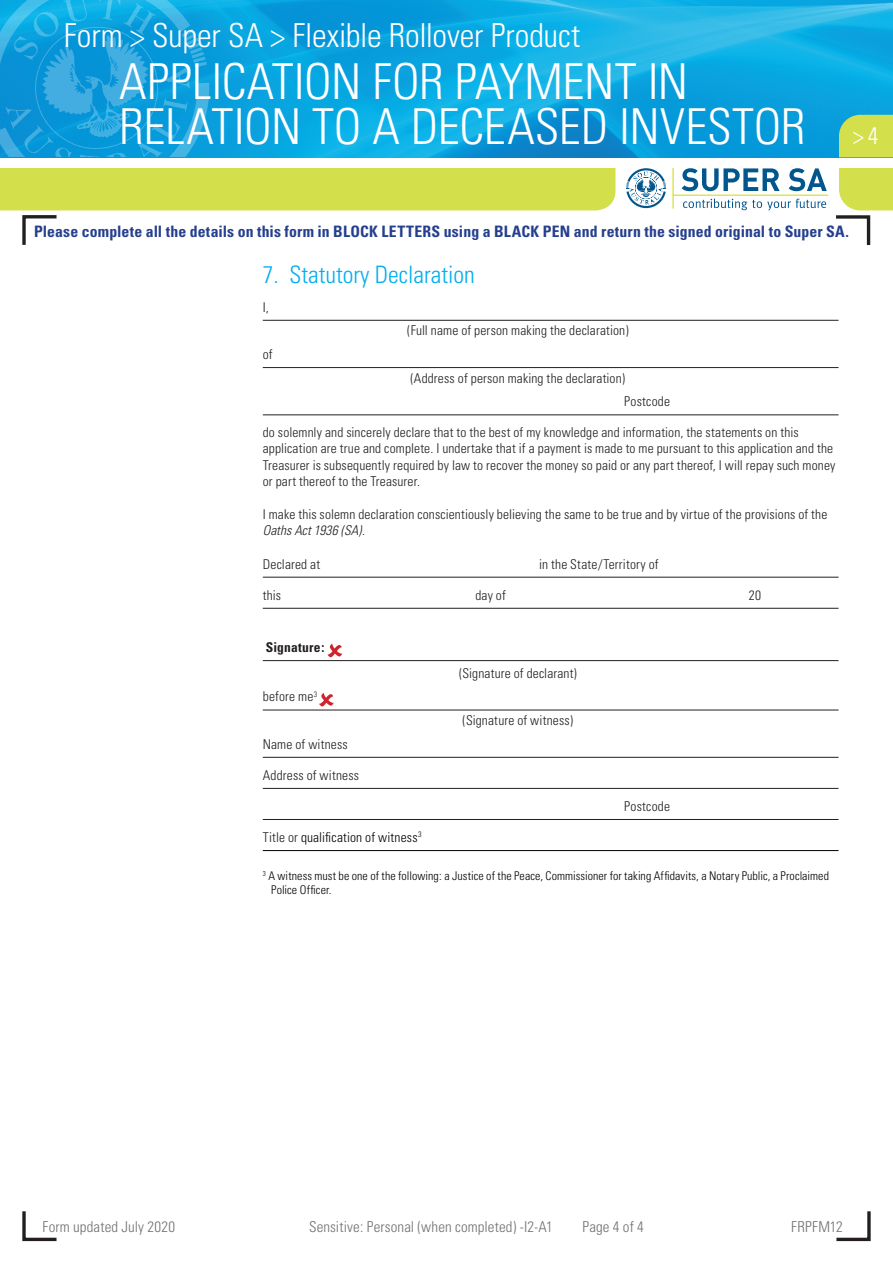
<style>
.page{position:relative;width:893px;height:1263px;background:#fff}
.page>*{position:absolute;margin:0;border:0;box-sizing:border-box;transform-origin:0 0}
.t1{font:300 condensed 49.5px/44.2px "Univers";letter-spacing:-.005em;color:#fff}
.t2{font:300 condensed 33px "Univers";letter-spacing:-.005em;color:#fff}
.Blue_Numbered_Headin{font:300 condensed 24px "Univers";color:#00aeef}
.t3{font:300 condensed 24px "Univers";color:#fff}
.t4{font:700 condensed 15.75px "Univers";letter-spacing:.005em;color:#253f8e}
.t5{font:300 condensed 15px "Univers";letter-spacing:.01em;color:#717074}
.Question_Text{font:300 condensed 13.5px/16.2px "Univers";letter-spacing:.01em;color:#231f20}
.Line_Label{font:300 condensed 13.5px "Univers";letter-spacing:.01em;color:#231f20}
.Question_Underline{font:300 condensed 13.5px "Univers";letter-spacing:.015em;color:#231f20}
.Declared_at{font:300 condensed 13.5px "Univers";letter-spacing:.015em;color:#231f20}
.Postcode_Tabbed{font:300 condensed 13.5px "Univers";letter-spacing:.01em;color:#000}
.Postcode_Tabbed-2{font:300 condensed 13.5px "Univers";letter-spacing:.015em;color:#231f20}
.This_day_of{font:300 condensed 13.5px "Univers";letter-spacing:.01em;color:#231f20}
.Signature_Date{font:700 condensed 13.5px "Univers";letter-spacing:.015em;color:#231f20}
.Footnote{font:300 condensed 12px/14.4px "Univers";letter-spacing:.005em;color:#000}
.s1{font-style:italic}
.s2{color:#231f20}
</style>
<div class="page">
<svg style="left:836px;top:1211px;width:35px;height:31px"></svg>
<svg style="left:22px;top:1211px;width:35px;height:31px"></svg>
<img style="left:212px;top:0;width:681px;height:157px">
<div style="left:839px;top:115px;width:54px;height:42px;background:#d4df4c"></div>
<svg style="left:836px;top:168px;width:57px;height:77px"></svg>
<svg style="left:0;top:168px;width:615px;height:77px"></svg>
<svg style="left:682px;top:168px;width:98px;height:23px"></svg>
<svg style="left:789px;top:168px;width:38px;height:23px"></svg>
<svg style="left:683px;top:199px;width:143px;height:11px"></svg>
<hr style="left:672px;top:168px;width:2px;height:41px;background:#d8e039">
<hr style="left:673px;top:195px;width:155px;height:1px;background:#d8e039">
<svg style="left:626px;top:168px;width:40px;height:40px"></svg>
<svg style="left:0;top:0;width:212px;height:157px;background:#17a1dc"></svg>
<hr style="left:263px;top:320px;width:575px;height:1px;background:#231f20">
<hr style="left:263px;top:367px;width:575px;height:1px;background:#231f20">
<hr style="left:263px;top:415px;width:575px;height:1px;background:#231f20">
<hr style="left:263px;top:577px;width:575px;height:1px;background:#231f20">
<hr style="left:263px;top:608px;width:575px;height:1px;background:#231f20">
<hr style="left:263px;top:660px;width:575px;height:1px;background:#231f20">
<hr style="left:263px;top:710px;width:575px;height:1px;background:#231f20">
<hr style="left:263px;top:757px;width:575px;height:1px;background:#231f20">
<hr style="left:263px;top:788px;width:575px;height:1px;background:#231f20">
<hr style="left:263px;top:819px;width:575px;height:1px;background:#231f20">
<hr style="left:263px;top:850px;width:575px;height:1px;background:#000">
<svg style="left:327px;top:644px;width:15px;height:13px"></svg>
<svg style="left:319px;top:693px;width:15px;height:13px"></svg>
<h2 class="t2" style="left:64px;top:16px;width:518px">Form &gt; Super SA &gt; Flexible Rollover Product</h2>
<h1 class="t1" style="left:119px;top:60px;width:688px">APPLICATION FOR PAYMENT IN<br>RELATION TO A DECEASED INVESTOR</h1>
<h3 class="t3" style="left:853px;top:121px;width:27px">&gt;4</h3>
<p class="t4" style="left:34px;top:222px;width:816px">Please complete all the details on this form in BLOCK LETTERS using a BLACK PEN and return the signed original to Super SA.</p>
<p class="Blue_Numbered_Headin" style="left:263px;top:260px;width:213px">7. Statutory Declaration</p>
<p class="Question_Underline" style="left:263px;top:299px;width:7px">I,</p>
<p class="Line_Label" style="left:407px;top:322px;width:223px">(Full name of person making the declaration)</p>
<p class="Question_Underline" style="left:263px;top:346px;width:11px">of</p>
<p class="Line_Label" style="left:411px;top:370px;width:216px">(Address of person making the declaration)</p>
<p class="Postcode_Tabbed-2" style="left:624px;top:393px;width:47px">Postcode</p>
<p class="Question_Text" style="left:263px;top:424px;width:574px">do solemnly and sincerely declare that to the best of my knowledge and information, the statements on this application are true and complete. I undertake that if a payment is made to me pursuant to this application and the Treasurer is subsequently required by law to recover the money so paid or any part thereof, I will repay such money or part thereof to the Treasurer.</p>
<p class="Question_Text" style="left:263px;top:506px;width:566px">I make this solemn declaration conscientiously believing the same to be true and by virtue of the provisions of the<br><span class="s1">Oaths Act 1936 (SA)</span>.</p>
<p class="Declared_at" style="left:263px;top:556px;width:59px">Declared at</p>
<p class="Declared_at" style="left:539px;top:556px;width:121px">in the State/Territory of</p>
<p class="This_day_of" style="left:263px;top:587px;width:20px">this</p>
<p class="This_day_of" style="left:475px;top:587px;width:32px">day of</p>
<p class="This_day_of" style="left:749px;top:587px;width:14px">20</p>
<p class="Signature_Date" style="left:266px;top:639px;width:60px">Signature:</p>
<p class="Line_Label" style="left:459px;top:665px;width:119px">(Signature of declarant)</p>
<p class="Question_Underline" style="left:263px;top:688px;width:56px">before me<sup>3</sup></p>
<p class="Line_Label" style="left:463px;top:712px;width:112px">(Signature of witness)</p>
<p class="Question_Underline" style="left:263px;top:736px;width:87px">Name of witness</p>
<p class="Question_Underline" style="left:263px;top:767px;width:98px">Address of witness</p>
<p class="Postcode_Tabbed-2" style="left:624px;top:798px;width:47px">Postcode</p>
<p class="Postcode_Tabbed" style="left:263px;top:829px;width:160px"><span class="s2">Title or</span> qualification of witness<sup>3</sup></p>
<p class="Footnote" style="left:271px;top:868px;width:559px;text-indent:-9px"><sup>3</sup> A witness must be one of the following: a Justice of the Peace, Commissioner for taking Affidavits, a Notary Public, a Proclaimed<br>Police Officer.</p>
<p class="t5" style="left:43px;top:1218px;width:134px">Form updated July 2020</p>
<p class="t5" style="left:309px;top:1218px;width:245px">Sensitive: Personal (when completed) -I2-A1</p>
<p class="t5" style="left:583px;top:1218px;width:63px">Page 4 of 4</p>
<p class="t5" style="left:791px;top:1218px;width:53px">FRPFM12</p>
</div>
